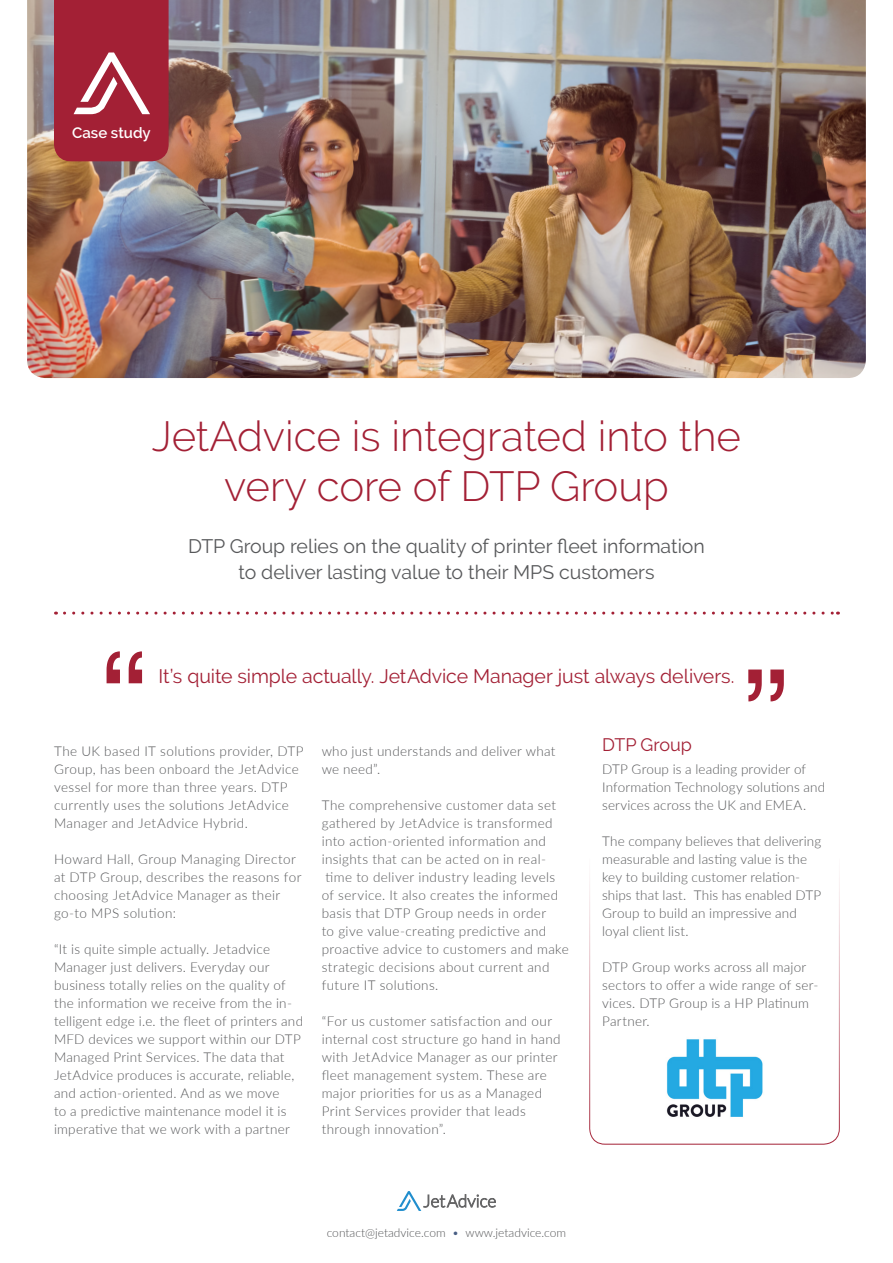
<style>
.page{position:relative;width:893px;height:1263px;background:#fff}
.page>*{position:absolute;margin:0;border:0;box-sizing:border-box;transform-origin:0 0}
.CS_Overskrift{font:300 42px/49.5px "Raleway";color:#a32035;text-align:center}
.CS_Underrubrik_Value{font:19.5px/25.5px "Raleway";color:#57585a;text-align:center}
.CS_Citat{font:19.5px "Raleway";letter-spacing:-.005em;color:#a32035}
.CS_Mellemrubrik_Ligh{font:18px "Raleway";color:#a32035}
.CS_Case_Study{font:600 15px "Raleway";color:#fff}
.CS_Brødteks{font:300 13.5px/18px "Lato";letter-spacing:.025em;color:#57585a}
.CS_Brødteks-2{font:300 13.5px/18px "Lato";letter-spacing:.005em;color:#57585a}
.CS_Afsender{font:300 12px "Lato";color:#57585a}
.s1{color:#485e84}
</style>
<div class="page">
<img style="left:27px;top:0;width:839px;height:378px">
<svg style="left:54px;top:0;width:115px;height:161px;background:#a92f42"></svg>
<svg style="left:64px;top:612px;width:774px;height:3px"></svg>
<svg style="left:107px;top:651px;width:35px;height:32px"></svg>
<svg style="left:748px;top:669px;width:36px;height:32px"></svg>
<svg style="left:589px;top:877px;width:251px;height:268px"></svg>
<svg style="left:397px;top:1191px;width:99px;height:20px"></svg>
<img style="left:660px;top:1032px;width:109px;height:93px">
<p class="CS_Case_Study" style="left:72px;top:124px;width:80px">Case study</p>
<p class="CS_Overskrift" style="left:152px;top:411px;width:591px">JetAdvice is integrated into the very core of DTP Group</p>
<p class="CS_Underrubrik_Value" style="left:188px;top:534px;width:518px">DTP Group relies on the quality of printer fleet information to deliver lasting value to their MPS customers</p>
<p class="CS_Citat" style="left:158px;top:665px;width:577px">It’s quite simple actually. JetAdvice Manager just always delivers.</p>
<p class="CS_Brødteks" style="left:54px;top:742px;width:251px">The UK based IT solutions provider, DTP Group, has been onboard the JetAdvice vessel for more than three years. DTP currently uses the solutions JetAdvice Manager and JetAdvice Hybrid.</p>
<p class="CS_Brødteks" style="left:54px;top:850px;width:249px">Howard Hall, Group Managing Director at DTP Group, describes the reasons for choosing JetAdvice Manager as their go-to MPS solution:</p>
<p class="CS_Brødteks" style="left:54px;top:940px;width:251px">“It is quite simple actually. Jetadvice Manager just delivers. Everyday our business totally relies on the quality of the information we receive from the in&shy;telligent edge i.e. the fleet of printers and MFD devices we support within our DTP Managed Print Services. The data that JetAdvice produces is accurate, reliable, and action-oriented. And as we move<br>to a predictive maintenance model it is imperative that we work with a partner</p>
<p class="CS_Brødteks" style="left:322px;top:742px;width:235px">who just understands and deliver what we need”.</p>
<p class="CS_Brødteks" style="left:322px;top:796px;width:249px">The comprehensive customer data set gathered by JetAdvice is transformed into action-oriented information and insights that can be acted on in real&shy;time to deliver industry leading levels<br>of service. It also creates the informed basis that DTP Group needs in order<br>to give value-creating predictive and proactive advice to customers and make strategic decisions about current and future IT solutions.</p>
<p class="CS_Brødteks" style="left:322px;top:1012px;width:241px">“For us customer satisfaction and our internal cost structure go hand in hand with JetAdvice Manager as our printer fleet management system. These are major priorities for us as a Managed Print Services provider that leads through innovation”.</p>
<p class="CS_Mellemrubrik_Ligh" style="left:602px;top:735px;width:91px">DTP Group</p>
<p class="CS_Brødteks" style="left:602px;top:759px;width:225px">DTP Group is a leading provider of<br>Information Technology solutions and services across the UK and EMEA.</p>
<p class="CS_Brødteks-2" style="left:602px;top:831px;width:221px">The company believes that delivering measurable and lasting value is the key to building customer relation&shy;ships that last. This has enabled DTP<br>Group to build an impressive and loyal client list.</p>
<p class="CS_Brødteks" style="left:602px;top:957px;width:218px">DTP Group works across all major sectors to offer a wide range of ser&shy;vices. DTP Group is a HP Platinum<br>Partner.</p>
<p class="CS_Afsender" style="left:327px;top:1224px;width:241px">contact@jetadvice.com <span class="s1">•</span> www.jetadvice.com</p>
</div>
